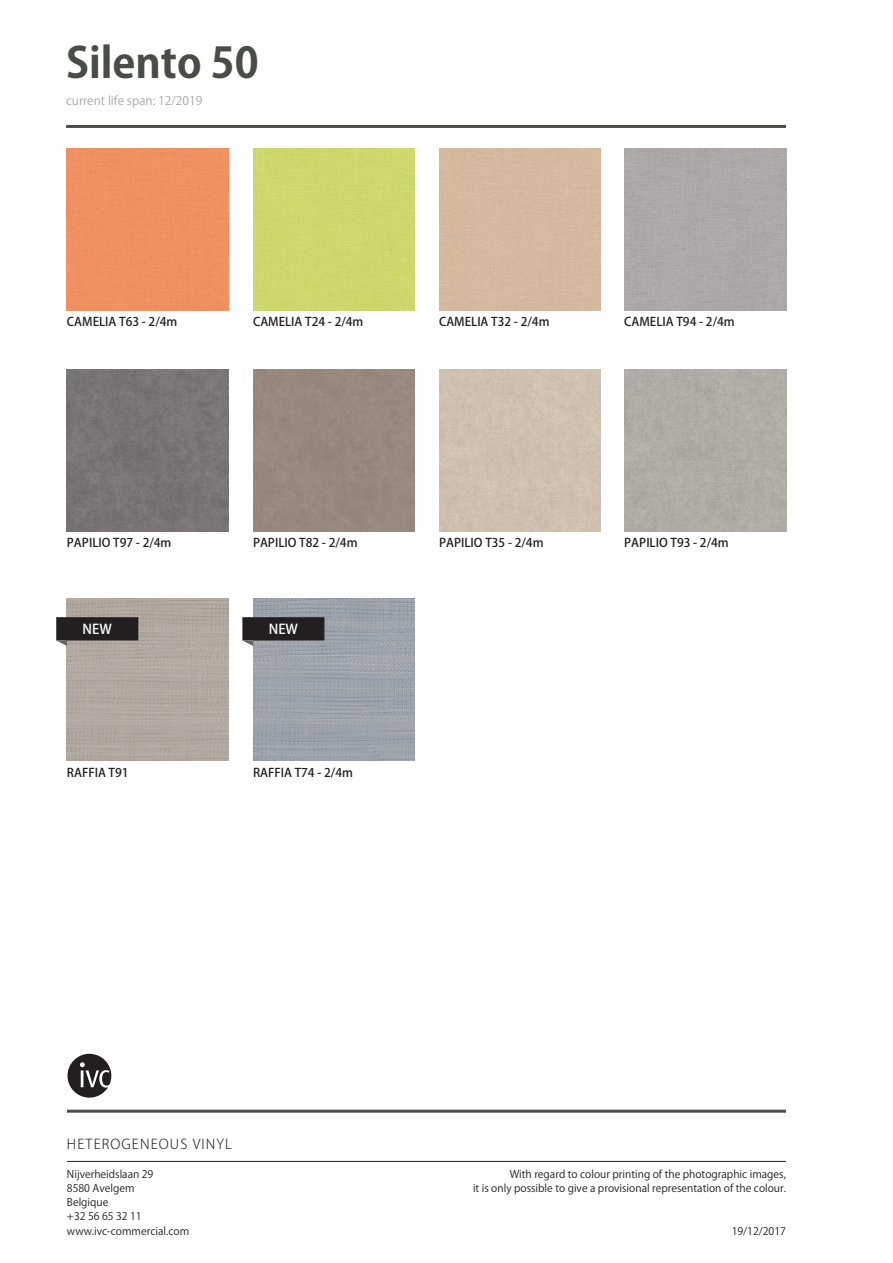
<style>
.page{position:relative;width:893px;height:1263px;background:#fff}
.page>*{position:absolute;margin:0;border:0;box-sizing:border-box;transform-origin:0 0}
.t1{font:700 41.85px "Koz Go Pr 6 N";color:#484d46}
.t2{font:300 13.5px "Koz Go Pr 6 N";letter-spacing:.08em;color:#231f20}
.t3{font:500 13.5px "Koz Go Pr 6 N";color:#fff}
.t4{font:500 12px "Koz Go Pr 6 N";color:#231f20}
.t5{font:12px "Koz Go Pro";color:#a8a9ad}
.t6{font:10.5px/14.2px "Koz Go Pro";color:#231f20;text-align:right}
</style>
<div class="page">
<img style="left:253px;top:599px;width:162px;height:162px">
<div style="left:624px;top:369px;width:162px;height:162px;background:#afaca5"></div>
<img style="left:67px;top:599px;width:162px;height:162px">
<hr style="left:66px;top:125px;width:720px;height:3px;background:#484d46">
<svg style="left:56px;top:617px;width:82px;height:29px;background:#3f3a3a"></svg>
<svg style="left:242px;top:617px;width:82px;height:29px;background:#3c3a3c"></svg>
<hr style="left:67px;top:1110px;width:719px;height:3px;background:#484d46">
<hr style="left:67px;top:1161px;width:719px;height:1px;background:#231f20">
<svg style="left:67px;top:1054px;width:44px;height:44px"></svg>
<div style="left:253px;top:148px;width:162px;height:162px;background:#ced86c"></div>
<div style="left:624px;top:148px;width:162px;height:162px;background:#ada8a7"></div>
<div style="left:67px;top:148px;width:162px;height:162px;background:#f09061"></div>
<div style="left:67px;top:369px;width:162px;height:162px;background:#797474"></div>
<div style="left:439px;top:369px;width:162px;height:162px;background:#cfc1af"></div>
<h1 class="t1" style="left:66px;top:39px;width:194px">Silento 50</h1>
<p class="t5" style="left:66px;top:93px;width:138px">current life span: 12/2019</p>
<p class="t4" style="left:67px;top:315px;width:112px">CAMELIA T63 - 2/4m</p>
<p class="t4" style="left:624px;top:315px;width:112px">CAMELIA T94 - 2/4m</p>
<p class="t4" style="left:253px;top:315px;width:112px">CAMELIA T24 - 2/4m</p>
<p class="t4" style="left:439px;top:315px;width:112px">CAMELIA T32 - 2/4m</p>
<p class="t4" style="left:67px;top:536px;width:106px">PAPILIO T97 - 2/4m</p>
<p class="t4" style="left:253px;top:536px;width:106px">PAPILIO T82 - 2/4m</p>
<p class="t3" style="left:83px;top:621px;width:31px">NEW</p>
<p class="t3" style="left:269px;top:621px;width:31px">NEW</p>
<p class="t4" style="left:67px;top:765px;width:63px">RAFFIA T91</p>
<p class="t4" style="left:253px;top:765px;width:101px">RAFFIA T74 - 2/4m</p>
<p class="t4" style="left:439px;top:536px;width:106px">PAPILIO T35 - 2/4m</p>
<p class="t4" style="left:624px;top:536px;width:106px">PAPILIO T93 - 2/4m</p>
<p class="t2" style="left:67px;top:1137px;width:167px">HETEROGENEOUS VINYL</p>
<p class="t6" style="left:67px;top:1167px;width:124px;text-align:left">Nijverheidslaan 29<br>8580 Avelgem<br>Belgique<br>+32 56 65 32 11 www.ivc-commercial.com</p>
<p class="t6" style="left:473px;top:1167px;width:314px">With regard to colour printing of the photographic images,<br>it is only possible to give a provisional representation of the colour.</p>
<p class="t6" style="left:732px;top:1224px;width:56px">19/12/2017</p>
</div>
